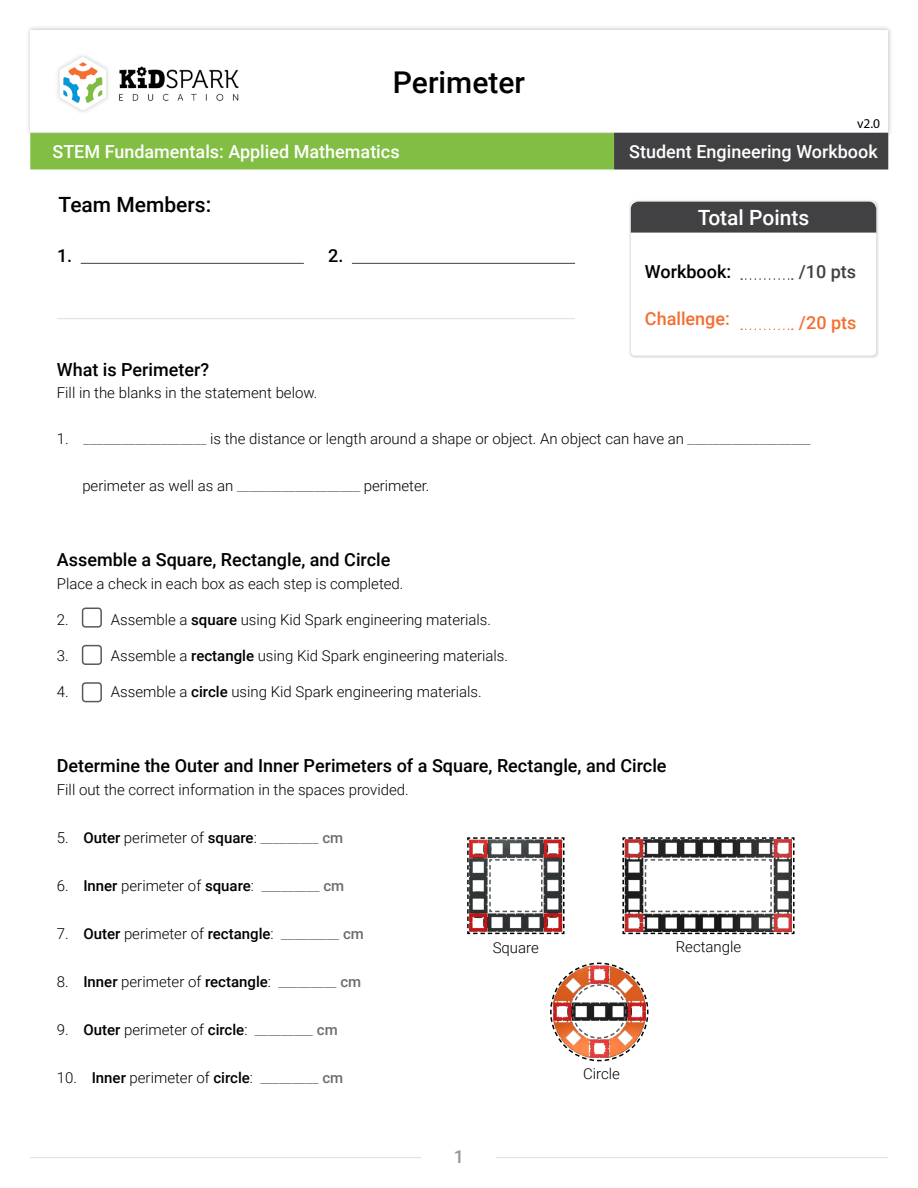
<style>
.page{position:relative;width:918px;height:1188px;background:#fff}
.page>*{position:absolute;margin:0;border:0;box-sizing:border-box;transform-origin:0 0}
.t1{font:500 30px "Roboto";color:#000}
.t2{font:500 21px "Roboto";color:#000001}
.t3{font:500 21px "Roboto";color:#fff}
.t4{font:500 18px "Roboto";color:#000001}
.t5{font:500 18px "Roboto";color:#fff}
.t6{font:500 18px "Roboto";color:#f36f33}
.t7{font:500 18px "Roboto";color:#414042}
.t8{font:500 18px "Roboto";color:#f37033}
.t9{font:500 18px "Roboto";color:#939598}
.t10{font:300 15px "Roboto";color:#000}
.t11{font:13.5px "Myriad Pro";color:#000}
.s1{color:#6d6e71}
.s2{font-weight:500}
.s3{font-weight:500;color:#6d6e71}
</style>
<div class="page">
<hr style="left:30px;top:1157px;width:391px;height:1px;background:#dcddde">
<hr style="left:496px;top:1157px;width:392px;height:1px;background:#dcddde">
<div style="left:25px;top:25px;width:868px;height:112px;background:#000;opacity:.25"></div>
<div style="left:30px;top:30px;width:858px;height:102px;background:#fff"></div>
<div style="left:30px;top:133px;width:584px;height:37px;background:#81be43;border:2px solid #81be43"></div>
<img style="left:57px;top:55px;width:182px;height:57px">
<hr style="left:30px;top:132px;width:858px;height:1px;background:#dcddde">
<div style="left:614px;top:133px;width:274px;height:37px;background:#414042;border:2px solid #414042"></div>
<hr style="left:81px;top:263px;width:223px;height:1px;background:#414042">
<hr style="left:352px;top:263px;width:223px;height:1px;background:#414042">
<hr style="left:57px;top:318px;width:518px;height:1px;background:#dcddde">
<div style="left:628px;top:199px;width:251px;height:160px;background:#000;opacity:.25"></div>
<div style="left:631px;top:202px;width:245px;height:154px;background:#fff;border-radius:4px"></div>
<div style="left:631px;top:202px;width:245px;height:31px;background:#414042"></div>
<svg style="left:741px;top:278px;width:52px;height:2px"></svg>
<svg style="left:741px;top:329px;width:52px;height:1px"></svg>
<svg style="left:467px;top:837px;width:98px;height:98px"></svg>
<svg style="left:622px;top:837px;width:173px;height:98px"></svg>
<svg style="left:550px;top:962px;width:99px;height:100px"></svg>
<div style="left:82px;top:608px;width:20px;height:20px;border:2px solid #58595b;border-radius:3px"></div>
<div style="left:82px;top:645px;width:20px;height:20px;border:2px solid #58595b;border-radius:3px"></div>
<div style="left:82px;top:682px;width:20px;height:20px;border:2px solid #58595b;border-radius:3px"></div>
<h1 class="t1" style="left:393px;top:61px;width:134px">Perimeter</h1>
<p class="t5" style="left:52px;top:139px;width:349px">STEM Fundamentals: Applied Mathematics</p>
<h2 class="t2" style="left:58px;top:189px;width:154px">Team Members:</h2>
<p class="t4" style="left:57px;top:243px;width:17px">1.</p>
<p class="t4" style="left:328px;top:243px;width:17px">2.</p>
<p class="t11" style="left:857px;top:115px;width:25px">v2.0</p>
<p class="t11" style="left:873px;top:116px;width:8px">1</p>
<p class="t5" style="left:629px;top:139px;width:250px">Student Engineering Workbook</p>
<h2 class="t3" style="left:698px;top:203px;width:113px">Total Points</h2>
<p class="t4" style="left:645px;top:259px;width:88px">Workbook:</p>
<p class="t7" style="left:799px;top:259px;width:59px">/10 pts</p>
<p class="t6" style="left:645px;top:306px;width:86px">Challenge:</p>
<p class="t8" style="left:799px;top:310px;width:59px">/20 pts</p>
<p class="t4" style="left:57px;top:357px;width:154px">What is Perimeter?</p>
<p class="t10" style="left:57px;top:382px;width:262px">Fill in the blanks in the statement below.</p>
<p class="t10" style="left:57px;top:428px;width:755px">1. <span class="s1">___________________</span> is the distance or length around a shape or object. An object can have an <span class="s1">___________________</span></p>
<p class="t10" style="left:82px;top:475px;width:349px">perimeter as well as an <span class="s1">___________________</span> perimeter.</p>
<p class="t4" style="left:57px;top:547px;width:335px">Assemble a Square, Rectangle, and Circle</p>
<p class="t10" style="left:57px;top:573px;width:348px">Place a check in each box as each step is completed.</p>
<p class="t10" style="left:57px;top:609px;width:13px">2.</p>
<p class="t10" style="left:111px;top:609px;width:382px">Assemble a <span class="s2">square</span> using Kid Spark engineering materials.</p>
<p class="t10" style="left:57px;top:645px;width:13px">3.</p>
<p class="t10" style="left:111px;top:645px;width:399px">Assemble a <span class="s2">rectangle</span> using Kid Spark engineering materials.</p>
<p class="t10" style="left:57px;top:681px;width:13px">4.</p>
<p class="t10" style="left:111px;top:681px;width:372px">Assemble a <span class="s2">circle</span> using Kid Spark engineering materials.</p>
<p class="t4" style="left:57px;top:753px;width:611px">Determine the Outer and Inner Perimeters of a Square, Rectangle, and Circle</p>
<p class="t10" style="left:57px;top:779px;width:354px">Fill out the correct information in the spaces provided.</p>
<p class="t10" style="left:57px;top:827px;width:288px">5. <span class="s2">Outer</span> perimeter of <span class="s2">square</span>: <span class="s1">_________</span> <span class="s3">cm</span></p>
<p class="t10" style="left:57px;top:875px;width:289px">6. <span class="s2">Inner</span> perimeter of <span class="s2">square</span>: <span class="s1">_________</span> <span class="s3">cm</span></p>
<p class="t10" style="left:57px;top:923px;width:309px">7. <span class="s2">Outer</span> perimeter of <span class="s2">rectangle</span>: <span class="s1">_________</span> <span class="s3">cm</span></p>
<p class="t10" style="left:57px;top:971px;width:306px">8. <span class="s2">Inner</span> perimeter of <span class="s2">rectangle</span>: <span class="s1">_________</span> <span class="s3">cm</span></p>
<p class="t10" style="left:57px;top:1019px;width:282px">9. <span class="s2">Outer</span> perimeter of <span class="s2">circle</span>: <span class="s1">_________</span> <span class="s3">cm</span></p>
<p class="t10" style="left:57px;top:1067px;width:288px">10. <span class="s2">Inner</span> perimeter of <span class="s2">circle</span>: <span class="s1">_________</span> <span class="s3">cm</span></p>
<p class="t10" style="left:493px;top:937px;width:48px">Square</p>
<p class="t10" style="left:676px;top:936px;width:67px">Rectangle</p>
<p class="t10" style="left:583px;top:1063px;width:38px">Circle</p>
<p class="t9" style="left:454px;top:1144px;width:12px">1</p>
</div>
